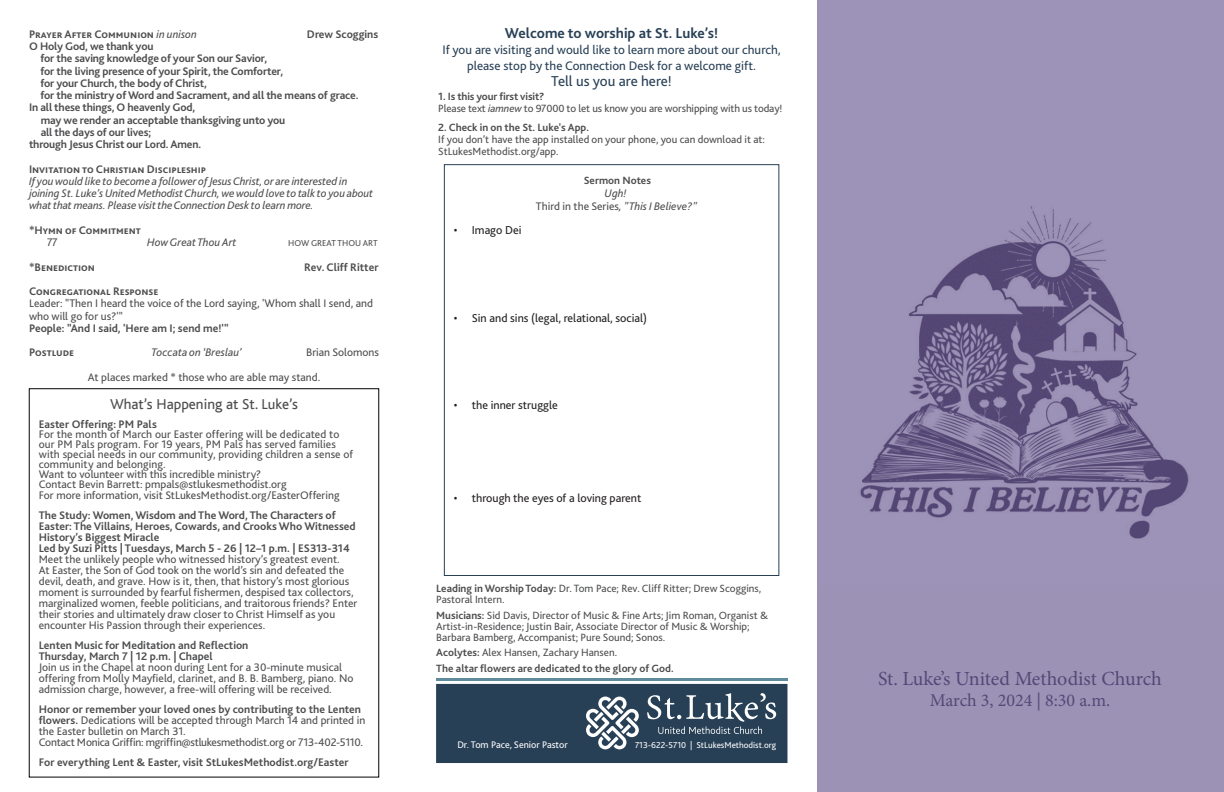
<style>
.page{position:relative;width:1224px;height:792px;background:#fff}
.page>*{position:absolute;margin:0;border:0;box-sizing:border-box;transform-origin:0 0}
.t1{font:20px "Minion Pro";letter-spacing:-.005em;color:#544976}
.t2{font:18px "Minion Pro";letter-spacing:-.005em;color:#544976}
.t3{font:700 15px "Bliss 2";color:#284056}
.t4{font:15px "Bliss";color:#4d4d4f}
.t5{font:15px "Bliss 2";color:#284056}
.t6{font:13px/16px "Bliss 2";color:#284056;text-align:center}
.t7{font:12px "Bliss 2";color:#231f20}
.t8{font:11.5px/11px "Bliss 2";color:#4d4d4f}
.t9{font:700 11.5px/11px "Bliss 2";color:#4d4d4f}
.t10{font:italic 11.5px/12.2px "Bliss 2";letter-spacing:-.01em;color:#4d4d4f}
.t11{font:11.5px/11px "Bliss 2";color:#4d4e50}
.t12{font:700 11.5px/11px "Bliss 2";color:#4d4e50}
.t13{font:11px/11px "Bliss 2";color:#4d4e50}
.t14{font:11px/12px "Bliss 2";color:#4d4d4f}
.t15{font:700 11px/15.5px "Bliss 2";color:#4d4d4f}
.t16{font:10px "Bliss 2";color:#fff}
.t17{font:9px "Bliss 2";color:#fff}
.t18{font:9px "Bliss 2";color:#4d4d4f}
.s1{font-weight:400;font-style:italic}
.s2{font-weight:700}
.s3{font-style:italic}
.s4{font-style:normal}
.s5{font-weight:700;color:#4d4d4f}
.s6{font-weight:400;color:#4d4e50}
</style>
<div class="page">
<img style="left:817px;top:0;width:407px;height:792px">
<div style="left:444px;top:164px;width:335px;height:412px;border:1px solid #284056"></div>
<div style="left:436px;top:684px;width:351px;height:79px;background:#284056"></div>
<svg style="left:647px;top:693px;width:129px;height:41px"></svg>
<svg style="left:586px;top:696px;width:53px;height:53px"></svg>
<hr style="left:436px;top:678px;width:351px;height:3px;background:#5f8b9c">
<p class="t9" style="left:29px;top:29px;width:169px">Prayer After Communion <span class="s1">in unison</span></p>
<p class="t9" style="left:307px;top:29px;width:73px">Drew Scoggins</p>
<p class="t9" style="left:29px;top:41px;width:126px">O Holy God, we thank you</p>
<p class="t9" style="left:40px;top:53px;width:228px">for the saving knowledge of your Son our Savior,</p>
<p class="t9" style="left:40px;top:65px;width:244px">for the living presence of your Spirit, the Comforter,</p>
<p class="t9" style="left:40px;top:77px;width:168px">for your Church, the body of Christ,</p>
<p class="t9" style="left:40px;top:90px;width:320px">for the ministry of Word and Sacrament, and all the means of grace.</p>
<p class="t9" style="left:29px;top:102px;width:168px">In all these things, O heavenly God,</p>
<p class="t9" style="left:41px;top:114px;width:246px">may we render an acceptable thanksgiving unto you</p>
<p class="t9" style="left:41px;top:126px;width:112px">all the days of our lives;</p>
<p class="t9" style="left:29px;top:139px;width:174px">through Jesus Christ our Lord. Amen.</p>
<p class="t9" style="left:29px;top:163px;width:179px">Invitation to Christian Discipleship</p>
<p class="t10" style="left:29px;top:175px;width:346px">If you would like to become a follower of Jesus Christ, or are interested in joining St. Luke’s United Methodist Church, we would love to talk to you about what that means. Please visit the Connection Desk to learn more.</p>
<p class="t9" style="left:29px;top:224px;width:113px">*Hymn of Commitment</p>
<p class="t8" style="left:47px;top:236px;width:12px">77</p>
<p class="t10" style="left:147px;top:236px;width:91px">How Great Thou Art</p>
<p class="t18" style="left:288px;top:238px;width:91px">HOW GREAT THOU ART</p>
<p class="t9" style="left:29px;top:261px;width:67px">*Benediction</p>
<p class="t9" style="left:304px;top:261px;width:76px">Rev. Cliff Ritter</p>
<p class="t9" style="left:29px;top:286px;width:131px">Congregational Response</p>
<p class="t8" style="left:29px;top:297px;width:346px;line-height:12.2px">Leader: "Then I heard the voice of the Lord saying, 'Whom shall I send, and who will go for us?'"</p>
<p class="t9" style="left:29px;top:316px;width:201px;line-height:24.5px">People: "And I said, 'Here am I; send me!'"<br>Postlude</p>
<p class="t10" style="left:151px;top:346px;width:92px">Toccata on ‘Breslau’</p>
<p class="t8" style="left:88px;top:340px;width:293px;line-height:24.5px;text-indent:218px">Brian Solomons<br>At places marked * those who are able may stand.</p>
<h3 class="t4" style="left:110px;top:396px;width:189px">What’s Happening at St. Luke’s</h3>
<p class="t9" style="left:39px;top:419px;width:120px">Easter Offering: PM Pals</p>
<p class="t8" style="left:39px;top:429px;width:316px;line-height:10.2px">For the month of March our Easter offering will be dedicated to our PM Pals program. For 19 years, PM Pals has served families with special needs in our community, providing children a sense of community and belonging.<br>Want to volunteer with this incredible ministry?<br>Contact Bevin Barrett: pmpals@stlukesmethodist.org<br>For more information, visit StLukesMethodist.org/EasterOffering</p>
<p class="t9" style="left:39px;top:510px;width:318px">The Study: Women, Wisdom and The Word, The Characters of Easter: The Villains, Heroes, Cowards, and Crooks Who Witnessed History’s Biggest Miracle<br>Led by Suzi Pitts | Tuesdays, March 5 - 26 | 12–1 p.m. | ES313-314</p>
<p class="t8" style="left:39px;top:553px;width:320px">Meet the unlikely people who witnessed history’s greatest event.<br>At Easter, the Son of God took on the world’s sin and defeated the devil, death, and grave. How is it, then, that history’s most glorious moment is surrounded by fearful fishermen, despised tax collectors, marginalized women, feeble politicians, and traitorous friends? Enter their stories and ultimately draw closer to Christ Himself as you encounter His Passion through their experiences.</p>
<p class="t12" style="left:39px;top:640px;width:211px">Lenten Music for Meditation and Reflection<br>Thursday, March 7 | 12 p.m. | Chapel</p>
<p class="t11" style="left:39px;top:661px;width:316px">Join us in the Chapel at noon during Lent for a 30-minute musical offering from Molly Mayfield, clarinet, and B. B. Bamberg, piano. No admission charge, however, a free-will offering will be received.</p>
<p class="t8" style="left:39px;top:703px;width:328px"><span class="s2">Honor or remember your loved ones by contributing to the Lenten flowers.</span> Dedications will be accepted through March 14 and printed in the Easter bulletin on March 31.<br>Contact Monica Griffin: mgriffin@stlukesmethodist.org or 713-402-5110.</p>
<p class="t9" style="left:39px;top:757px;width:311px">For everything Lent &amp; Easter, visit StLukesMethodist.org/Easter</p>
<h3 class="t3" style="left:505px;top:24px;width:215px">Welcome to worship at St. Luke’s!</h3>
<p class="t6" style="left:442px;top:42px;width:340px">If you are visiting and would like to learn more about our church, please stop by the Connection Desk for a welcome gift.</p>
<h3 class="t5" style="left:551px;top:72px;width:122px">Tell us you are here!</h3>
<p class="t15" style="left:438px;top:120px;width:152px">2. Check in on the St. Luke's App.</p>
<p class="t14" style="left:438px;top:133px;width:328px">If you don’t have the app installed on your phone, you can download it at:<br>StLukesMethodist.org/app.</p>
<p class="t14" style="left:438px;top:90px;width:346px"><span class="s2">1. Is this your first visit?<br></span>Please text <span class="s3">iamnew</span> to 97000 to let us know you are worshipping with us today!</p>
<p class="t7" style="left:454px;top:223px;width:69px">• Imago Dei</p>
<p class="t15" style="left:584px;top:173px;width:69px">Sermon Notes</p>
<p class="t10" style="left:536px;top:186px;width:163px;line-height:13px;text-align:center">Ugh!<br><span class="s4">Third in the Series</span>, "This I Believe?"</p>
<p class="t7" style="left:454px;top:310px;width:195px">• Sin and sins (legal, relational, social)</p>
<p class="t7" style="left:454px;top:398px;width:105px">• the inner struggle</p>
<p class="t7" style="left:454px;top:490px;width:189px">• through the eyes of a loving parent</p>
<p class="t13" style="left:436px;top:583px;width:327px"><span class="s5">Leading in Worship Today:</span> Dr. Tom Pace; Rev. Cliff Ritter; Drew Scoggins,<br>Pastoral Intern.</p>
<p class="t13" style="left:436px;top:609px;width:333px"><span class="s5">Musicians:</span> Sid Davis, Director of Music &amp; Fine Arts; Jim Roman, Organist &amp;<br>Artist-in-Residence; Justin Bair, Associate Director of Music &amp; Worship;<br>Barbara Bamberg, Accompanist; Pure Sound; Sonos.</p>
<p class="t15" style="left:436px;top:645px;width:239px">Acolytes: <span class="s6">Alex Hansen, Zachary Hansen.<br></span>The altar flowers are dedicated to the glory of God.</p>
<p class="t16" style="left:457px;top:739px;width:112px">Dr. Tom Pace, Senior Pastor</p>
<p class="t17" style="left:635px;top:740px;width:143px">713-622-5710 | StLukesMethodist.org</p>
<h1 class="t1" style="left:878px;top:665px;width:285px">St. Luke’s United Methodist Church</h1>
<h2 class="t2" style="left:930px;top:688px;width:182px">March 3, 2024 | 8:30 a.m.</h2>
</div>
